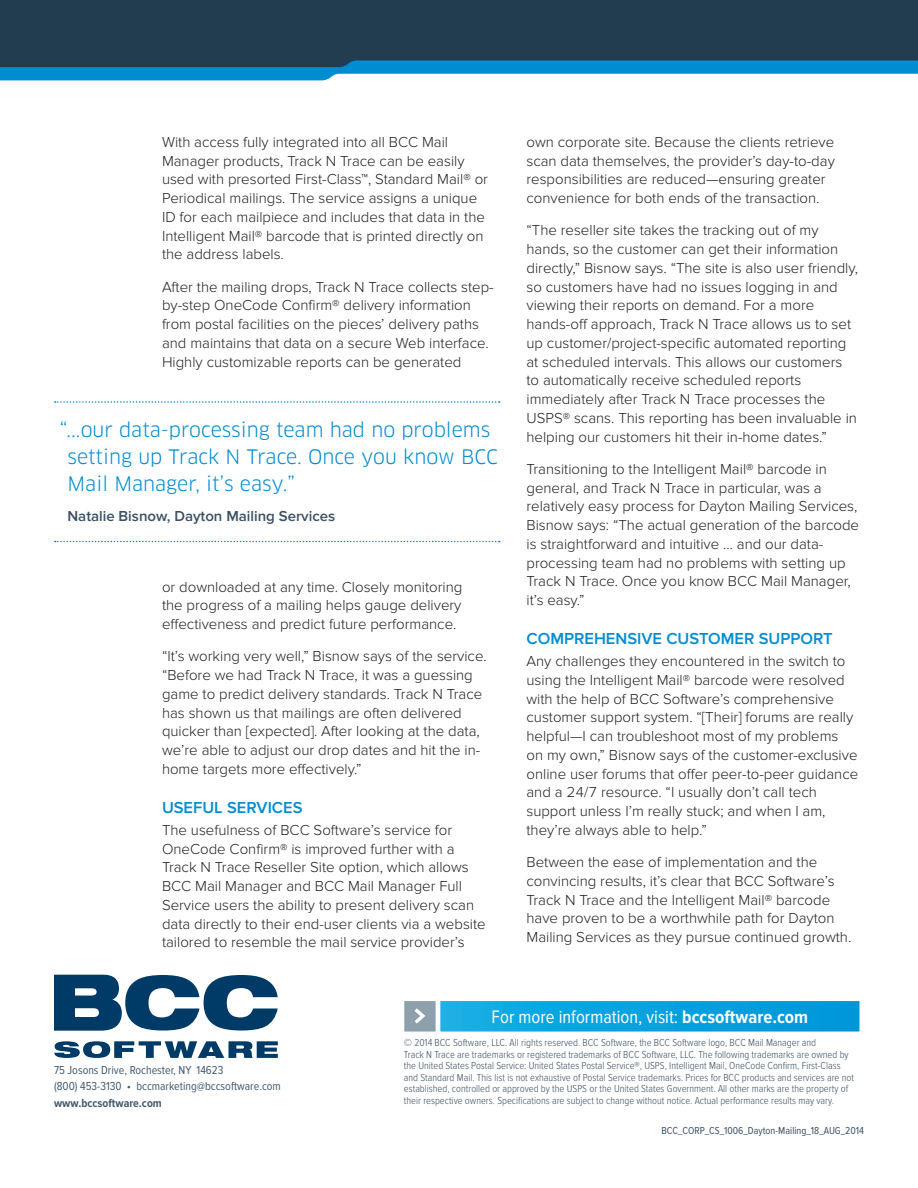
<style>
.page{position:relative;width:918px;height:1188px;background:#fff}
.page>*{position:absolute;margin:0;border:0;box-sizing:border-box;transform-origin:0 0}
.Body-Pull_Quote{font:19.5px/27px "Clan OT";color:#008cd2}
.Call-to-Action{font:18.75px "Proxima Nova Cond";color:#fff}
.Body-Subhead{font:600 16.5px "Proxima Nova";color:#008cd2}
.Body-Normal{font:300 15px/18.8px "Proxima Nova";color:#231f20}
.Body-Pull_Quote_Attr{font:600 15px "Proxima Nova";color:#3b5064}
.Address{font:12px/16.5px "Proxima Nova Cond";color:#435b6d}
.Address-2{font:700 12px "Proxima Nova Cond";color:#435b6d}
.Trademark{font:300 10.5px/11.7px "Proxima Nova Cond";color:#3b5064}
.Filename{font:10.5px "Proxima Nova Cond";color:#3b5064}
.s1{font-weight:700}
</style>
<div class="page">
<div style="left:0;top:0;width:918px;height:70px;background:#223d50"></div>
<svg style="left:0;top:60px;width:918px;height:20px"></svg>
<svg style="left:55px;top:401px;width:445px;height:2px"></svg>
<svg style="left:55px;top:541px;width:445px;height:1px"></svg>
<svg style="left:54px;top:975px;width:224px;height:56px"></svg>
<svg style="left:54px;top:1041px;width:224px;height:17px"></svg>
<div style="left:438px;top:999px;width:424px;height:35px;background:linear-gradient(to right,#14aee4,#0095d7)"></div>
<div style="left:436px;top:997px;width:428px;height:39px;border:4px solid #fff"></div>
<div style="left:402px;top:999px;width:36px;height:35px;background:#8da0ab"></div>
<svg style="left:415px;top:1008px;width:10px;height:16px"></svg>
<div style="left:400px;top:997px;width:40px;height:39px;border:4px solid #fff"></div>
<p class="Body-Normal" style="left:162px;top:133px;width:328px">With access fully integrated into all BCC Mail Manager products, Track N Trace can be easily used with presorted First-Class™, Standard Mail® or Periodical mailings. The service assigns a unique ID for each mailpiece and includes that data in the Intelligent Mail® barcode that is printed directly on the address labels.</p>
<p class="Body-Normal" style="left:162px;top:277px;width:333px">After the mailing drops, Track N Trace collects step&shy;by-step OneCode Confirm® delivery information from postal facilities on the pieces’ delivery paths and maintains that data on a secure Web interface.<br>Highly customizable reports can be generated</p>
<p class="Body-Pull_Quote" style="left:68px;top:416px;width:432px;text-indent:-8px">“...our data-processing team had no problems setting up Track N Trace. Once you know BCC<br>Mail Manager, it’s easy.”</p>
<p class="Body-Pull_Quote_Attr" style="left:68px;top:507px;width:269px">Natalie Bisnow, Dayton Mailing Services</p>
<p class="Body-Normal" style="left:162px;top:577px;width:302px;text-align:justify">or downloaded at any time. Closely monitoring the progress of a mailing helps gauge delivery effectiveness and predict future performance.</p>
<p class="Body-Normal" style="left:162px;top:647px;width:326px">“It’s working very well,” Bisnow says of the service. “Before we had Track N Trace, it was a guessing game to predict delivery standards. Track N Trace has shown us that mailings are often delivered quicker than [expected]. After looking at the data, we’re able to adjust our drop dates and hit the in&shy;home targets more effectively.”</p>
<p class="Body-Subhead" style="left:162px;top:798px;width:142px">USEFUL SERVICES</p>
<p class="Body-Normal" style="left:162px;top:821px;width:325px">The usefulness of BCC Software’s service for OneCode Confirm® is improved further with a Track N Trace Reseller Site option, which allows BCC Mail Manager and BCC Mail Manager Full Service users the ability to present delivery scan data directly to their end-user clients via a website tailored to resemble the mail service provider’s</p>
<p class="Body-Normal" style="left:526px;top:133px;width:310px">own corporate site. Because the clients retrieve scan data themselves, the provider’s day-to-day responsibilities are reduced—ensuring greater convenience for both ends of the transaction.</p>
<p class="Body-Normal" style="left:526px;top:221px;width:333px">“The reseller site takes the tracking out of my hands, so the customer can get their information directly,” Bisnow says. “The site is also user friendly, so customers have had no issues logging in and viewing their reports on demand. For a more hands-off approach, Track N Trace allows us to set up customer/project-specific automated reporting at scheduled intervals. This allows our customers to automatically receive scheduled reports immediately after Track N Trace processes the USPS® scans. This reporting has been invaluable in helping our customers hit their in-home dates.”</p>
<p class="Body-Normal" style="left:526px;top:460px;width:334px">Transitioning to the Intelligent Mail® barcode in general, and Track N Trace in particular, was a relatively easy process for Dayton Mailing Services, Bisnow says: “The actual generation of the barcode is straightforward and intuitive … and our data&shy;processing team had no problems with setting up Track N Trace. Once you know BCC Mail Manager, it’s easy.”</p>
<p class="Body-Subhead" style="left:526px;top:629px;width:308px">COMPREHENSIVE CUSTOMER SUPPORT</p>
<p class="Body-Normal" style="left:526px;top:652px;width:333px">Any challenges they encountered in the switch to using the Intelligent Mail® barcode were resolved with the help of BCC Software’s comprehensive customer support system. “[Their] forums are really helpful—I can troubleshoot most of my problems on my own,” Bisnow says of the customer-exclusive online user forums that offer peer-to-peer guidance and a 24/7 resource. “I usually don’t call tech support unless I’m really stuck; and when I am, they’re always able to help.”</p>
<p class="Body-Normal" style="left:526px;top:853px;width:326px">Between the ease of implementation and the convincing results, it’s clear that BCC Software’s Track N Trace and the Intelligent Mail® barcode have proven to be a worthwhile path for Dayton Mailing Services as they pursue continued growth.</p>
<p class="Address" style="left:54px;top:1062px;width:228px">75 Josons Drive, Rochester, NY 14623<br>(800) 453-3130 • bccmarketing@bccsoftware.com</p>
<p class="Address-2" style="left:54px;top:1096px;width:109px">www.bccsoftware.com</p>
<p class="Call-to-Action" style="left:492px;top:1006px;width:318px">For more information, visit: <span class="s1">bccsoftware.com</span></p>
<p class="Trademark" style="left:404px;top:1037px;width:452px">© 2014 BCC Software, LLC. All rights reserved. BCC Software, the BCC Software logo, BCC Mail Manager and<br>Track N Trace are trademarks or registered trademarks of BCC Software, LLC. The following trademarks are owned by the United States Postal Service: United States Postal Service®, USPS, Intelligent Mail, OneCode Confirm, First-Class and Standard Mail. This list is not exhaustive of Postal Service trademarks. Prices for BCC products and services are not established, controlled or approved by the USPS or the United States Government. All other marks are the property of their respective owners. Specifications are subject to change without notice. Actual performance results may vary.</p>
<p class="Filename" style="left:661px;top:1125px;width:204px">BCC_CORP_CS_1006_Dayton-Mailing_18_AUG_2014</p>
</div>
